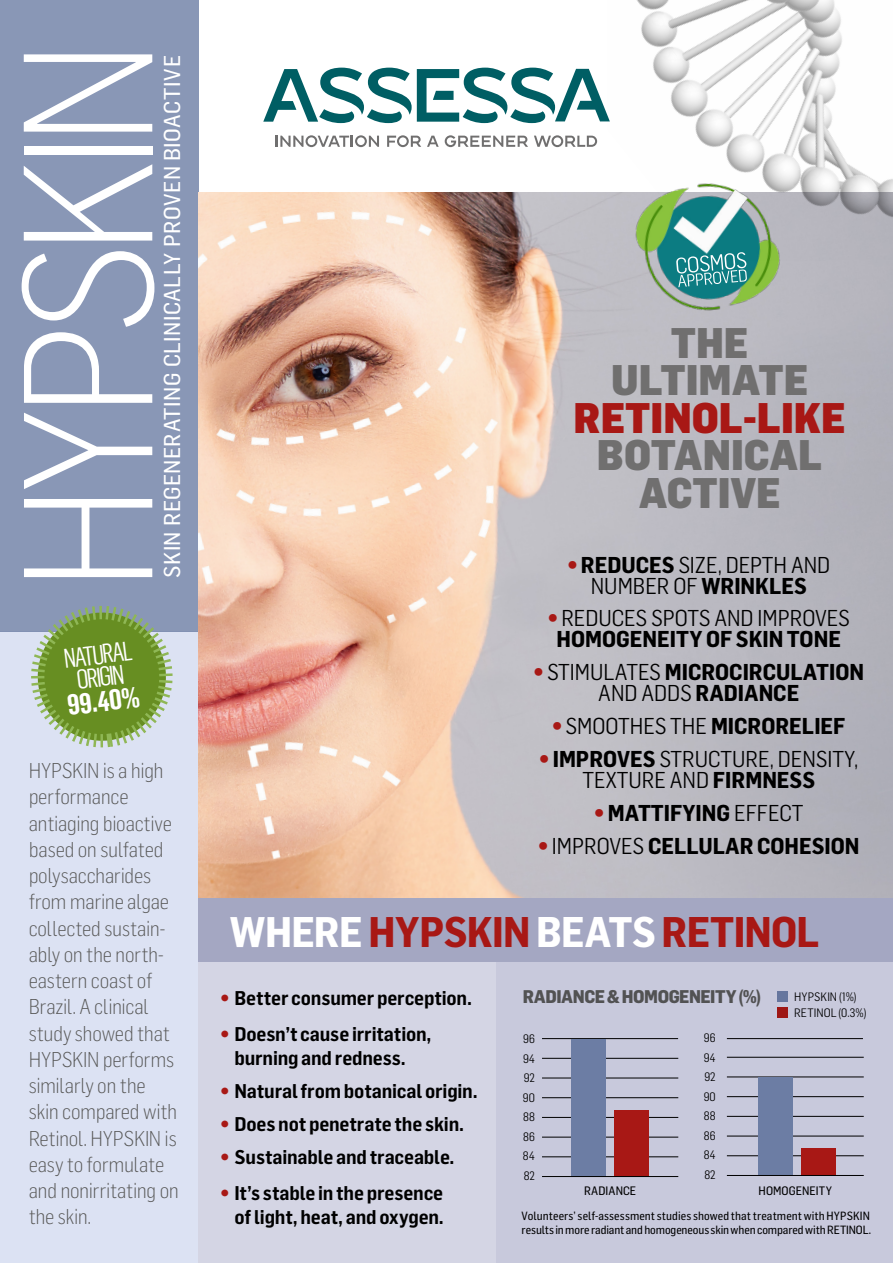
<style>
.page{position:relative;width:893px;height:1263px;background:#fff}
.page>*{position:absolute;margin:0;border:0;box-sizing:border-box;transform-origin:0 0}
.t1{font:300 180px "Flama Semicond";letter-spacing:-.06em;color:#fff}
.t2{font:900 42px/37.5px "Flama Semicond";color:#706f6f;text-align:center}
.t3{font:700 42px "Flama Semicond";letter-spacing:-.015em;color:#a81815}
.t4{font:900 42px "Flama Semicond";color:#a81815}
.t5{font:700 condensed 28.35px "Flama";color:#fff;scale:1.05 1}
.t6{font:condensed 26.55px/22.5px "Flama";color:#fff;text-align:center;scale:1.05 1}
.t7{font:22.5px/21px "Flama Semicond";color:#000;text-align:center}
.t8{font:700 22.5px/21px "Flama Semicond";color:#000;text-align:center}
.t9{font:22.5px "Flama Semicond Basic";letter-spacing:.02em;color:#fff}
.t10{font:300 21px/26.2px "Flama Semicond";letter-spacing:-.015em;color:#575756}
.t11{font:600 19.5px/24px "Flama Semicond";letter-spacing:-.01em;color:#000;text-align:center}
.t12{font:800 18px "Flama Semicond";letter-spacing:-.025em;color:#575756}
.t13{font:12px/19.5px "Flama Semicond";color:#000;text-align:justify}
.t14{font:12px "Flama Semicond Basic";letter-spacing:.005em;color:#000}
.t15{font:11.7px/13.5px "Flama Semicond Basic";color:#000}
.s1{font-weight:900;color:#a81815}
.s2{font-weight:700}
.s3{font-weight:400}
.s4{color:#fff}
</style>
<div class="page">
<div style="left:0;top:631px;width:198px;height:632px;background:#dce2f3"></div>
<div style="left:0;top:0;width:198px;height:631px;background:#8997b6"></div>
<svg style="left:276px;top:135px;width:103px;height:12px"></svg>
<svg style="left:387px;top:135px;width:34px;height:12px"></svg>
<svg style="left:427px;top:136px;width:12px;height:11px"></svg>
<svg style="left:445px;top:135px;width:83px;height:12px"></svg>
<svg style="left:534px;top:135px;width:63px;height:12px"></svg>
<svg style="left:263px;top:68px;width:345px;height:55px"></svg>
<svg style="left:29px;top:606px;width:146px;height:142px"></svg>
<img style="left:198px;top:192px;width:695px;height:706px">
<img style="left:616px;top:261px;width:187px;height:87px">
<svg style="left:676px;top:261px;width:71px;height:26px;background:#469b9f"></svg>
<img style="left:608px;top:0;width:285px;height:261px">
<div style="left:198px;top:898px;width:695px;height:365px;background:#d4d5e4"></div>
<div style="left:198px;top:898px;width:695px;height:64px;background:#a4a7c2"></div>
<div style="left:496px;top:962px;width:397px;height:301px;background:#c8c9dc"></div>
<hr style="left:542px;top:1137px;width:136px;height:1px;background:#000">
<hr style="left:542px;top:1156px;width:136px;height:1px;background:#000">
<hr style="left:542px;top:1038px;width:136px;height:1px;background:#000">
<hr style="left:542px;top:1078px;width:136px;height:1px;background:#000">
<hr style="left:542px;top:1117px;width:136px;height:1px;background:#000">
<hr style="left:542px;top:1058px;width:136px;height:1px;background:#000">
<hr style="left:542px;top:1097px;width:136px;height:1px;background:#000">
<div style="left:571px;top:1039px;width:34px;height:137px;background:#6c7da4"></div>
<div style="left:614px;top:1110px;width:34px;height:66px;background:#a81815"></div>
<hr style="left:542px;top:1176px;width:136px;height:1px;background:#000">
<hr style="left:727px;top:1136px;width:137px;height:1px;background:#000">
<hr style="left:727px;top:1155px;width:137px;height:1px;background:#000">
<hr style="left:727px;top:1038px;width:136px;height:1px;background:#000">
<hr style="left:727px;top:1077px;width:137px;height:1px;background:#000">
<hr style="left:727px;top:1116px;width:137px;height:1px;background:#000">
<hr style="left:727px;top:1057px;width:137px;height:1px;background:#000">
<hr style="left:727px;top:1096px;width:137px;height:1px;background:#000">
<div style="left:758px;top:1077px;width:34px;height:98px;background:#6c7da4"></div>
<div style="left:801px;top:1148px;width:34px;height:27px;background:#a81815"></div>
<hr style="left:727px;top:1175px;width:137px;height:1px;background:#000">
<h1 class="t1" style="left:-13px;top:591px;width:553px;rotate:-90deg">HYPSKIN</h1>
<p class="t9" style="left:159px;top:578px;width:524px;rotate:-90deg">SKIN REGENERATING CLINICALLY PROVEN BIOACTIVE</p>
<p class="t6" style="left:62px;top:647px;width:67px;rotate:-7deg">NATURAL<br>ORIGIN</p>
<h3 class="t5" style="left:66px;top:689px;width:71px;rotate:-7deg">99.40%</h3>
<p class="t10" style="left:29px;top:757px;width:152px">HYPSKIN is a high performance antiaging bioactive based on sulfated polysaccharides from marine algae collected sustain&shy;ably on the north&shy;eastern coast of<br>Brazil. A clinical study showed that<br>HYPSKIN performs similarly on the skin compared with<br>Retinol. HYPSKIN is easy to formulate and nonirritating on the skin.</p>
<h2 class="t2" style="left:611px;top:323px;width:199px">THE<br>ULTIMATE</h2>
<h2 class="t4" style="left:574px;top:392px;width:274px">RETINOL-LIKE</h2>
<h2 class="t2" style="left:597px;top:435px;width:227px">BOTANICAL<br>ACTIVE</h2>
<p class="t7" style="left:567px;top:555px;width:264px"><span class="s1">•</span><span class="s2">REDUCES</span> SIZE, DEPTH AND<br>NUMBER OF <span class="s2">WRINKLES</span></p>
<p class="t7" style="left:548px;top:607px;width:304px"><span class="s1">•</span> REDUCES SPOTS AND IMPROVES<br><span class="s2">HOMOGENEITY OF SKIN TONE</span></p>
<p class="t8" style="left:533px;top:661px;width:332px"><span class="s1">•</span> <span class="s3">STIMULATES</span> MICROCIRCULATION<br><span class="s3">AND ADDS</span> RADIANCE</p>
<p class="t7" style="left:552px;top:715px;width:295px"><span class="s1">•</span> SMOOTHES THE <span class="s2">MICRORELIEF</span></p>
<p class="t7" style="left:539px;top:748px;width:321px"><span class="s1">•</span> <span class="s2">IMPROVES</span> STRUCTURE, DENSITY,<br>TEXTURE AND <span class="s2">FIRMNESS</span></p>
<p class="t8" style="left:594px;top:802px;width:211px"><span class="s1">•</span>MATTIFYING <span class="s3">EFFECT</span></p>
<p class="t8" style="left:538px;top:835px;width:323px"><span class="s1">•</span> <span class="s3">IMPROVES</span> CELLULAR COHESION</p>
<h2 class="t3" style="left:230px;top:907px;width:591px"><span class="s4">WHERE</span>HYPSKIN <span class="s4">BEATS</span>RETINOL</h2>
<p class="t11" style="left:220px;top:986px;width:253px"><span class="s1">•</span> Better consumer perception.</p>
<p class="t11" style="left:220px;top:1022px;width:213px"><span class="s1">•</span> Doesn’t cause irritation, burning and redness.</p>
<p class="t11" style="left:220px;top:1079px;width:259px"><span class="s1">•</span> Natural from botanical origin.</p>
<p class="t11" style="left:220px;top:1112px;width:245px"><span class="s1">•</span> Does not penetrate the skin.</p>
<p class="t11" style="left:220px;top:1145px;width:236px"><span class="s1">•</span> Sustainable and traceable.</p>
<p class="t11" style="left:220px;top:1181px;width:225px;text-align:right"><span class="s1">•</span> It’s stable in the presence of light, heat, and oxygen.</p>
<p class="t12" style="left:523px;top:985px;width:240px">RADIANCE &amp; HOMOGENEITY (%)</p>
<p class="t13" style="left:523px;top:1029px;width:13px">96<br>94<br>92<br>90<br>88<br>86<br>84<br>82</p>
<p class="t13" style="left:704px;top:1028px;width:13px">96<br>94<br>92<br>90<br>88<br>86<br>84<br>82</p>
<p class="t13" style="left:794px;top:989px;width:74px;line-height:15.9px">HYPSKIN (1%)<br>RETINOL (0.3%)</p>
<p class="t14" style="left:584px;top:1183px;width:54px">RADIANCE</p>
<p class="t14" style="left:759px;top:1183px;width:75px">HOMOGENEITY</p>
<p class="t15" style="left:522px;top:1209px;width:351px">Volunteers’ self-assessment studies showed that treatment with HYPSKIN results in more radiant and homogeneous skin when compared with RETINOL.</p>
</div>
